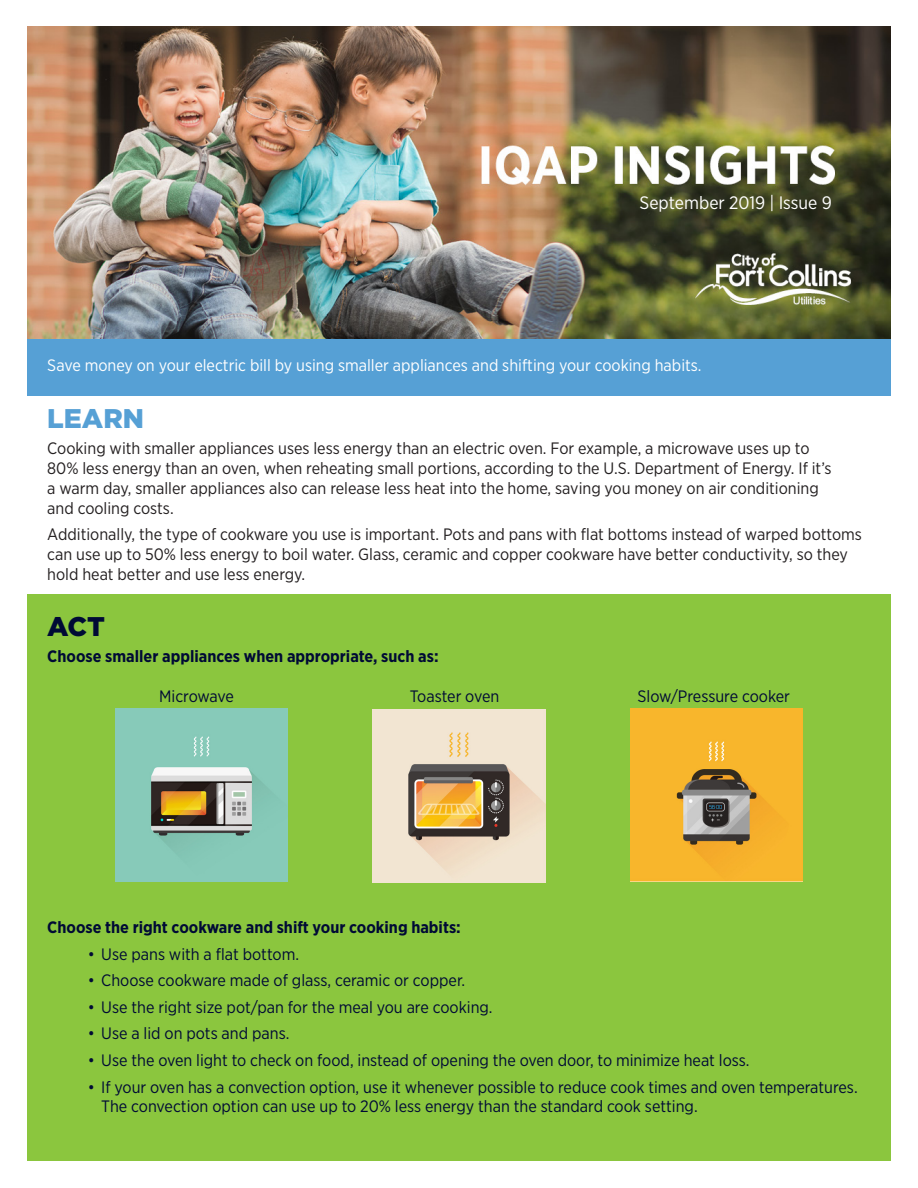
<style>
.page{position:relative;width:918px;height:1188px;background:#fff}
.page>*{position:absolute;margin:0;border:0;box-sizing:border-box;transform-origin:0 0}
.t1{font:900 27px "Gotham";color:#56a0d5}
.t2{font:900 27px "Gotham";color:#000a35}
.t3{font:18px "Gotham Narrow";color:#fff}
.t4{font:16.5px/19.8px "Gotham Narrow";color:#231f20}
.t5{font:16.5px/19.8px "Gotham Narrow";color:#000a35}
.t6{font:700 16.5px "Gotham Narrow";color:#000a35}
.t7{font:16.5px "Gotham Narrow";color:#fff}
.t8{font:16.5px "Gotham Narrow";letter-spacing:-.02em;color:#000a35}
</style>
<div class="page">
<div style="left:27px;top:337px;width:864px;height:58px;background:#56a0d5"></div>
<img style="left:27px;top:27px;width:864px;height:311px">
<div style="left:27px;top:594px;width:864px;height:567px;background:#8bc63e"></div>
<img style="left:373px;top:709px;width:172px;height:173px">
<img style="left:115px;top:708px;width:173px;height:173px">
<img style="left:630px;top:708px;width:173px;height:173px">
<p class="t3" style="left:640px;top:191px;width:194px">September 2019 | Issue 9</p>
<p class="t7" style="left:47px;top:355px;width:656px">Save money on your electric bill by using smaller appliances and shifting your cooking habits.</p>
<p class="t1" style="left:47px;top:400px;width:98px">LEARN</p>
<p class="t4" style="left:47px;top:438px;width:786px">Cooking with smaller appliances uses less energy than an electric oven. For example, a microwave uses up to 80% less energy than an oven, when reheating small portions, according to the U.S. Department of Energy. If it’s a warm day, smaller appliances also can release less heat into the home, saving you money on air conditioning and cooling costs.</p>
<p class="t4" style="left:47px;top:524px;width:816px">Additionally, the type of cookware you use is important. Pots and pans with flat bottoms instead of warped bottoms can use up to 50% less energy to boil water. Glass, ceramic and copper cookware have better conductivity, so they hold heat better and use less energy.</p>
<p class="t2" style="left:47px;top:608px;width:59px">ACT</p>
<p class="t6" style="left:47px;top:646px;width:393px">Choose smaller appliances when appropriate, such as:</p>
<p class="t8" style="left:159px;top:686px;width:76px">Microwave</p>
<p class="t5" style="left:410px;top:686px;width:91px">Toaster oven</p>
<p class="t5" style="left:637px;top:686px;width:154px">Slow/Pressure cooker</p>
<p class="t6" style="left:47px;top:917px;width:415px">Choose the right cookware and shift your cooking habits:</p>
<p class="t5" style="left:88px;top:944px;width:213px">• Use pans with a flat bottom.</p>
<p class="t5" style="left:88px;top:970px;width:379px">• Choose cookware made of glass, ceramic or copper.</p>
<p class="t5" style="left:88px;top:997px;width:406px">• Use the right size pot/pan for the meal you are cooking.</p>
<p class="t5" style="left:88px;top:1023px;width:203px">• Use a lid on pots and pans.</p>
<p class="t5" style="left:88px;top:1050px;width:663px">• Use the oven light to check on food, instead of opening the oven door, to minimize heat loss.</p>
<p class="t5" style="left:101px;top:1077px;width:758px;text-indent:-14px">• If your oven has a convection option, use it whenever possible to reduce cook times and oven temperatures.<br>The convection option can use up to 20% less energy than the standard cook setting.</p>
</div>
